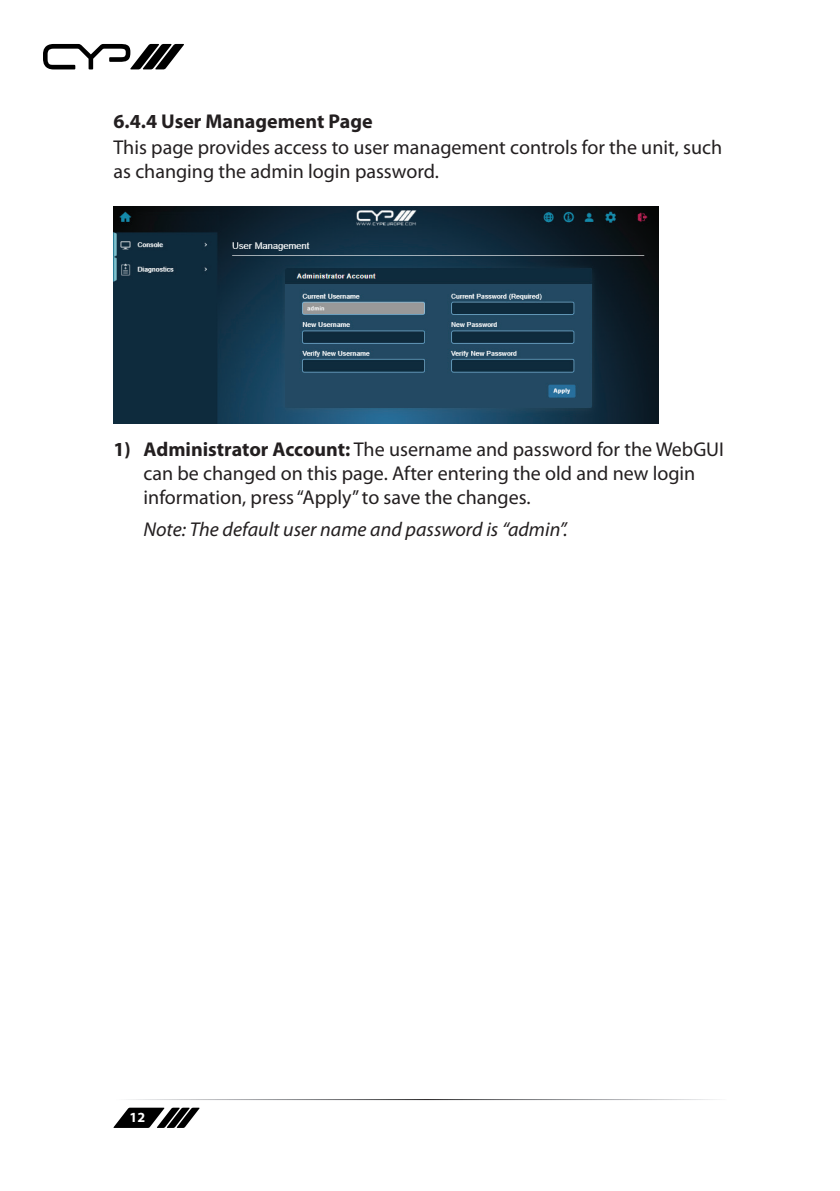
<style>
.page{position:relative;width:840px;height:1191px;background:#fff}
.page>*{position:absolute;margin:0;border:0;box-sizing:border-box;transform-origin:0 0}
.t1{font:20px/24px "Myriad Pro";color:#231f20}
.t2{font:italic 20px "Myriad Pro";color:#231f20}
.t3{font:700 20px "Myriad Pro";color:#231f20}
.t4{font:700 14px "Myriad Pro";color:#fff}
.s1{font-weight:700}
</style>
<div class="page">
<svg style="left:43px;top:44px;width:141px;height:25px"></svg>
<svg style="left:113px;top:1107px;width:86px;height:21px"></svg>
<img style="left:113px;top:206px;width:545px;height:218px">
<p class="t3" style="left:113px;top:109px;width:260px">6.4.4 User Management Page</p>
<p class="t1" style="left:113px;top:135px;width:609px">This page provides access to user management controls for the unit, such as changing the admin login password.</p>
<p class="t1" style="left:143px;top:437px;width:581px;text-indent:-30px"><span class="s1">1) Administrator Account:</span> The username and password for the WebGUI can be changed on this page. After entering the old and new login information, press “Apply” to save the changes.</p>
<p class="t2" style="left:143px;top:517px;width:425px">Note: The default user name and password is “admin”.</p>
<p class="t4" style="left:130px;top:1108px;width:17px">12</p>
</div>
